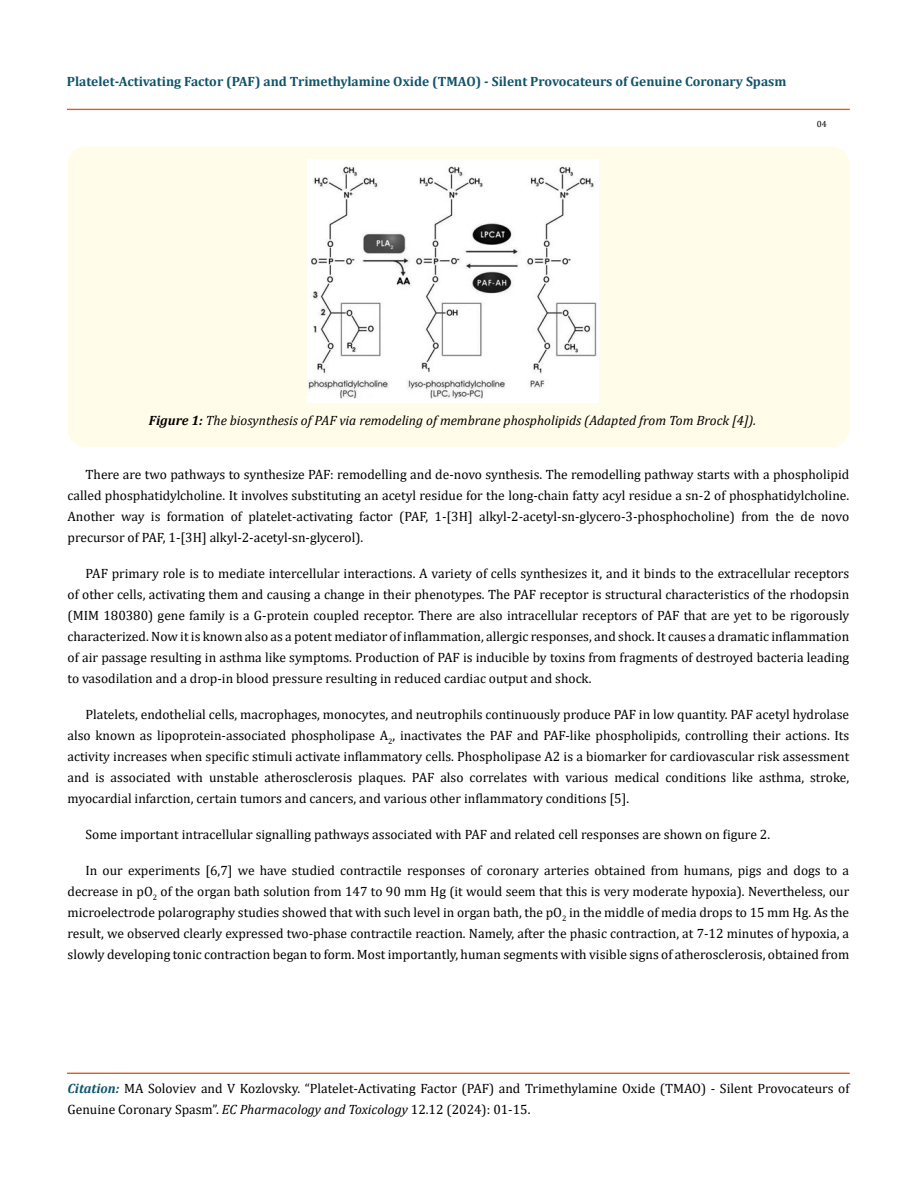
<style>
.page{position:relative;width:917px;height:1188px;background:#fff}
.page>*{position:absolute;margin:0;border:0;box-sizing:border-box;transform-origin:0 0}
.t1{font:13.5px/21px "Cambria";color:#000;text-align:justify}
.t2{font:700 13.5px "Cambria";color:#0e546a}
.t3{font:italic 13.5px "Cambria";color:#000}
.t4{font:9px "Cambria";color:#000}
.s1{font-weight:700}
.s2{font-weight:700;font-style:italic;color:#0e546a}
.s3{font-style:italic}
</style>
<div class="page">
<div style="left:67px;top:109px;width:782px;height:1px;border:1px solid #e05d1a"></div>
<div style="left:67px;top:1073px;width:782px;height:1px;border:1px solid #e05d1a"></div>
<div style="left:68px;top:147px;width:781px;height:300px;background:#fffde9;border-radius:18px"></div>
<img style="left:307px;top:160px;width:291px;height:243px">
<p class="t2" style="left:67px;top:72px;width:721px">Platelet-Activating Factor (PAF) and Trimethylamine Oxide (TMAO) - Silent Provocateurs of Genuine Coronary Spasm</p>
<p class="t4" style="left:816px;top:118px;width:11px">04</p>
<p class="t3" style="left:149px;top:411px;width:609px"><span class="s1">Figure 1:</span> The biosynthesis of PAF via remodeling of membrane phospholipids (Adapted from Tom Brock [4]).</p>
<p class="t1" style="left:68px;top:463px;width:783px;text-indent:18px">There are two pathways to synthesize PAF: remodelling and de-novo synthesis. The remodelling pathway starts with a phospholipid called phosphatidylcholine. It involves substituting an acetyl residue for the long-chain fatty acyl residue a sn-2 of phosphatidylcholine.<br>Another way is formation of platelet-activating factor (PAF, 1-[3H] alkyl-2-acetyl-sn-glycero-3-phosphocholine) from the de novo precursor of PAF, 1-[3H] alkyl-2-acetyl-sn-glycerol).</p>
<p class="t1" style="left:68px;top:563px;width:783px;text-indent:18px">PAF primary role is to mediate intercellular interactions. A variety of cells synthesizes it, and it binds to the extracellular receptors of other cells, activating them and causing a change in their phenotypes. The PAF receptor is structural characteristics of the rhodopsin (MIM 180380) gene family is a G-protein coupled receptor. There are also intracellular receptors of PAF that are yet to be rigorously characterized. Now it is known also as a potent mediator of inflammation, allergic responses, and shock. It causes a dramatic inflammation of air passage resulting in asthma like symptoms. Production of PAF is inducible by toxins from fragments of destroyed bacteria leading to vasodilation and a drop-in blood pressure resulting in reduced cardiac output and shock.</p>
<p class="t1" style="left:68px;top:704px;width:783px;text-indent:18px">Platelets, endothelial cells, macrophages, monocytes, and neutrophils continuously produce PAF in low quantity. PAF acetyl hydrolase also known as lipoprotein-associated phospholipase A<sub>2</sub>, inactivates the PAF and PAF-like phospholipids, controlling their actions. Its activity increases when specific stimuli activate inflammatory cells. Phospholipase A2 is a biomarker for cardiovascular risk assessment and is associated with unstable atherosclerosis plaques. PAF also correlates with various medical conditions like asthma, stroke, myocardial infarction, certain tumors and cancers, and various other inflammatory conditions [5].</p>
<p class="t1" style="left:86px;top:824px;width:686px">Some important intracellular signalling pathways associated with PAF and related cell responses are shown on figure 2.</p>
<p class="t1" style="left:68px;top:860px;width:783px;text-indent:18px">In our experiments [6,7] we have studied contractile responses of coronary arteries obtained from humans, pigs and dogs to a decrease in pO<sub>2</sub> of the organ bath solution from 147 to 90 mm Hg (it would seem that this is very moderate hypoxia). Nevertheless, our microelectrode polarography studies showed that with such level in organ bath, the pO<sub>2</sub> in the middle of media drops to 15 mm Hg. As the result, we observed clearly expressed two-phase contractile reaction. Namely, after the phasic contraction, at 7-12 minutes of hypoxia, a slowly developing tonic contraction began to form. Most importantly, human segments with visible signs of atherosclerosis, obtained from</p>
<p class="t1" style="left:68px;top:1078px;width:783px"><span class="s2">Citation:</span> MА Soloviev and V Kozlovsky. “Platelet-Activating Factor (PAF) and Trimethylamine Oxide (TMAO) - Silent Provocateurs of<br>Genuine Coronary Spasm”. <span class="s3">EC Pharmacology and Toxicology</span> 12.12 (2024): 01-15.</p>
</div>
